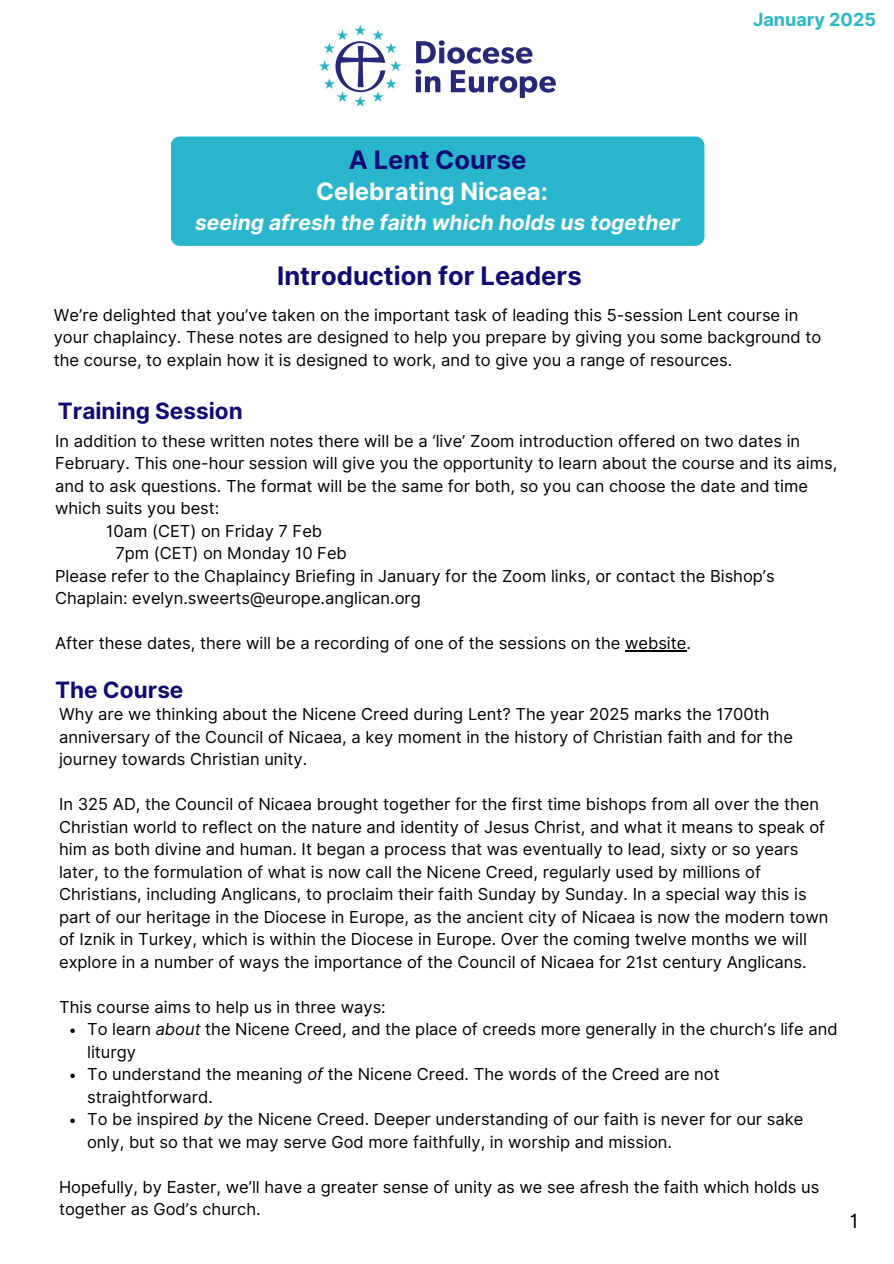
<style>
.page{position:relative;width:894px;height:1264px;background:#fff}
.page>*{position:absolute;margin:0;border:0;box-sizing:border-box;transform-origin:0 0}
.t1{font:700 25.5px "Inter";color:#100b74}
.t2{font:700 24px "Inter";color:#fff}
.t3{font:700 22.5px "Inter";color:#100b74}
.t4{font:italic 700 21px "Inter";color:#fff}
.t5{font:19.5px "Inter";color:#000}
.t6{font:700 18px "Inter";color:#29b6cc}
.t7{font:16.5px/22.5px "Inter";color:#000}
.s1{font-style:italic}
</style>
<div class="page">
<img style="left:319px;top:25px;width:237px;height:82px">
<div style="left:171px;top:136px;width:533px;height:110px;background:#29b6cc"></div>
<hr style="left:625px;top:650px;width:61px;height:1px;background:#000">
<svg style="left:70px;top:1028px;width:5px;height:5px"></svg>
<svg style="left:70px;top:1073px;width:5px;height:5px"></svg>
<svg style="left:70px;top:1118px;width:5px;height:5px"></svg>
<h3 class="t1" style="left:348px;top:145px;width:179px">A Lent Course</h3>
<p class="t2" style="left:316px;top:177px;width:233px">Celebrating Nicaea:</p>
<p class="t4" style="left:195px;top:209px;width:486px">seeing afresh the faith which holds us together</p>
<h1 class="t1" style="left:277px;top:260px;width:306px">Introduction for Leaders</h1>
<p class="t6" style="left:753px;top:9px;width:124px">January 2025</p>
<h2 class="t7" style="left:54px;top:303px;width:768px">We’re delighted that you’ve taken on the important task of leading this 5-session Lent course in your chaplaincy. These notes are designed to help you prepare by giving you some background to the course, to explain how it is designed to work, and to give you a range of resources.</h2>
<h1 class="t3" style="left:58px;top:397px;width:186px">Training Session</h1>
<p class="t7" style="left:55px;top:429px;width:783px">In addition to these written notes there will be a ‘live’ Zoom introduction offered on two dates in February. This one-hour session will give you the opportunity to learn about the course and its aims, and to ask questions. The format will be the same for both, so you can choose the date and time which suits you best:</p>
<h2 class="t7" style="left:106px;top:519px;width:217px">10am (CET) on Friday 7 Feb</h2>
<p class="t7" style="left:55px;top:542px;width:721px;text-indent:60px">7pm (CET) on Monday 10 Feb<br>Please refer to the Chaplaincy Briefing in January for the Zoom links, or contact the Bishop’s<br>Chaplain: evelyn.sweerts@europe.anglican.org</p>
<p class="t7" style="left:55px;top:632px;width:637px">After these dates, there will be a recording of one of the sessions on the website.</p>
<p class="t3" style="left:55px;top:676px;width:130px">The Course</p>
<p class="t7" style="left:59px;top:703px;width:735px">Why are we thinking about the Nicene Creed during Lent? The year 2025 marks the 1700th anniversary of the Council of Nicaea, a key moment in the history of Christian faith and for the journey towards Christian unity.</p>
<h2 class="t7" style="left:59px;top:793px;width:770px">In 325 AD, the Council of Nicaea brought together for the first time bishops from all over the then Christian world to reflect on the nature and identity of Jesus Christ, and what it means to speak of him as both divine and human. It began a process that was eventually to lead, sixty or so years later, to the formulation of what is now call the Nicene Creed, regularly used by millions of Christians, including Anglicans, to proclaim their faith Sunday by Sunday. In a special way this is part of our heritage in the Diocese in Europe, as the ancient city of Nicaea is now the modern town of Iznik in Turkey, which is within the Diocese in Europe. Over the coming twelve months we will explore in a number of ways the importance of the Council of Nicaea for 21st century Anglicans.</h2>
<p class="t7" style="left:59px;top:995px;width:328px">This course aims to help us in three ways:</p>
<p class="t7" style="left:87px;top:1018px;width:751px">To learn <span class="s1">about</span> the Nicene Creed, and the place of creeds more generally in the church’s life and liturgy</p>
<p class="t7" style="left:87px;top:1063px;width:717px">To understand the meaning <span class="s1">of</span> the Nicene Creed. The words of the Creed are not straightforward.<br>To be inspired <span class="s1">by</span> the Nicene Creed. Deeper understanding of our faith is never for our sake only, but so that we may serve God more faithfully, in worship and mission.</p>
<p class="t7" style="left:59px;top:1175px;width:761px">Hopefully, by Easter, we’ll have a greater sense of unity as we see afresh the faith which holds us together as God’s church.</p>
<p class="t5" style="left:849px;top:1209px;width:10px">1</p>
</div>
